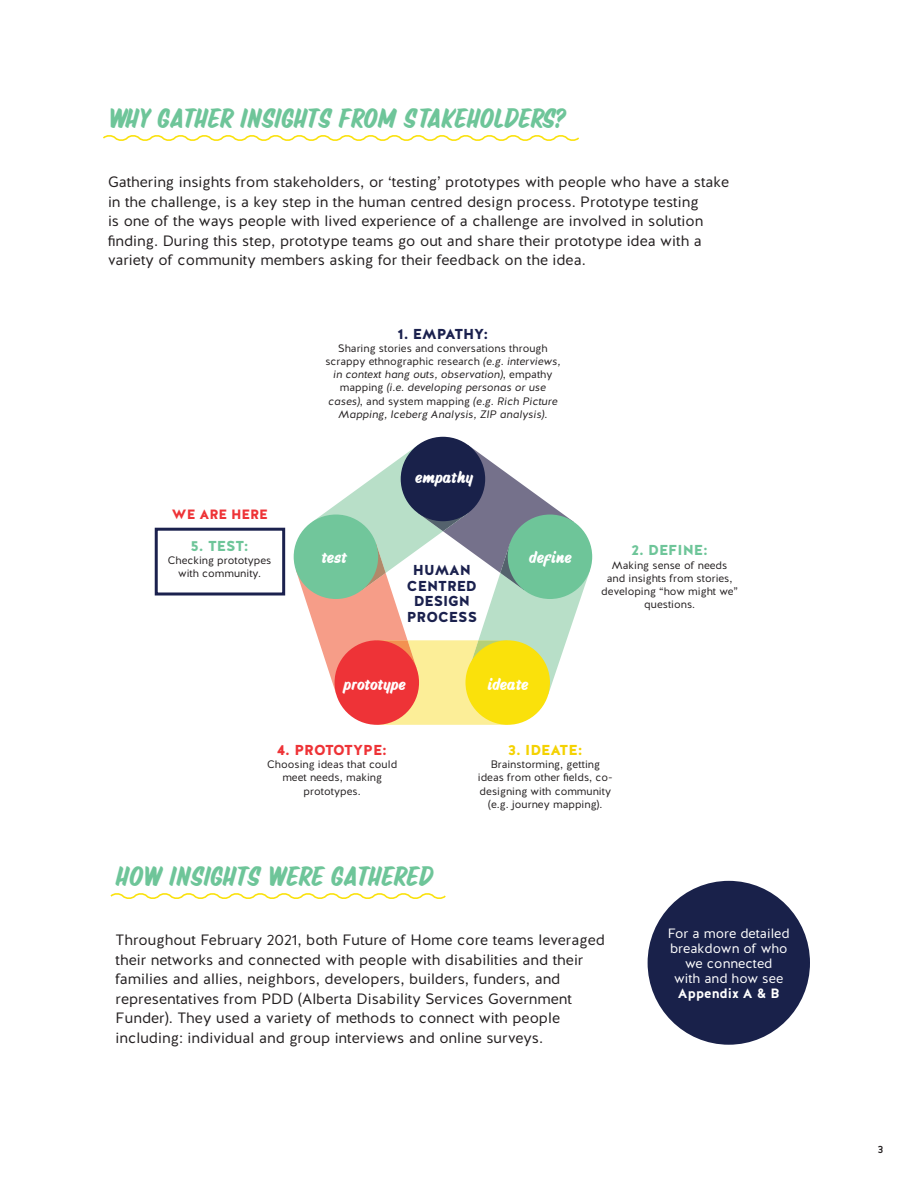
<style>
.page{position:relative;width:918px;height:1188px;background:#fff}
.page>*{position:absolute;margin:0;border:0;box-sizing:border-box;transform-origin:0 0}
.t1{font:27px "Suti";color:#6ec599}
.t2{font:16.8px "Suti";color:#fff}
.t3{font:15px/19.5px "Halis GR";color:#231f20}
.t4{font:900 14.4px/15.6px "Halis GR";color:#1b214e;text-align:center}
.t5{font:900 14.4px "Halis GR";color:#6ec599}
.t6{font:900 14.4px "Halis GR";color:#ee3337}
.t7{font:900 14.4px "Halis GR";color:#f4d202}
.t8{font:13.5px/15px "Halis GR";color:#fff;text-align:center}
.t9{font:900 13.5px "Halis GR";letter-spacing:-.005em;color:#ee3337}
.t10{font:10.8px/13.2px "Halis GR";color:#231f20;text-align:center}
.t11{font:italic 10.8px/13.2px "Halis GR";color:#231f20;text-align:center}
.t12{font:500 10.5px "Halis GR";color:#231f20}
.s1{font-style:normal}
.s2{font-weight:700}
</style>
<div class="page">
<svg style="left:103px;top:135px;width:476px;height:6px"></svg>
<svg style="left:296px;top:445px;width:294px;height:280px"></svg>
<div style="left:401px;top:437px;width:84px;height:84px;background:#19214a;border-radius:50%"></div>
<div style="left:508px;top:515px;width:84px;height:84px;background:#6ec599;border-radius:50%"></div>
<div style="left:465px;top:640px;width:85px;height:85px;background:#fae10b;border-radius:50%"></div>
<div style="left:335px;top:640px;width:84px;height:85px;background:#ee3337;border-radius:50%"></div>
<div style="left:294px;top:515px;width:84px;height:84px;background:#71c69b;border-radius:50%"></div>
<div style="left:155px;top:528px;width:130px;height:68px;border:3px solid #1b214e"></div>
<svg style="left:110px;top:893px;width:336px;height:6px"></svg>
<div style="left:648px;top:881px;width:162px;height:164px;background:#19214a;border-radius:50%"></div>
<p class="t1" style="left:108px;top:96px;width:460px">WHY GATHER INSIGHTS FROM STAKEHOLDERS?</p>
<p class="t3" style="left:108px;top:173px;width:623px">Gathering insights from stakeholders, or ‘testing’ prototypes with people who have a stake in the challenge, is a key step in the human centred design process. Prototype testing<br>is one of the ways people with lived experience of a challenge are involved in solution finding. During this step, prototype teams go out and share their prototype idea with a variety of community members asking for their feedback on the idea.</p>
<p class="t4" style="left:398px;top:326px;width:92px">1. EMPATHY:</p>
<p class="t11" style="left:325px;top:342px;width:237px"><span class="s1">Sharing stories and conversations through scrappy ethnographic research</span> (e.g. interviews, in context hang outs, observation)<span class="s1">, empathy mapping</span> (i.e. developing personas or use cases)<span class="s1">, and system mapping</span> (e.g. Rich Picture Mapping, Iceberg Analysis, ZIP analysis)<span class="s1">.</span></p>
<p class="t9" style="left:172px;top:506px;width:97px">WE ARE HERE</p>
<p class="t2" style="left:415px;top:463px;width:60px">empathy</p>
<p class="t5" style="left:191px;top:536px;width:60px">5. TEST:</p>
<p class="t10" style="left:168px;top:554px;width:105px">Checking prototypes with community.</p>
<p class="t4" style="left:407px;top:562px;width:71px">HUMAN<br>CENTRED<br>DESIGN</p>
<p class="t4" style="left:407px;top:609px;width:72px">PROCESS</p>
<p class="t2" style="left:322px;top:542px;width:27px">test</p>
<p class="t2" style="left:529px;top:542px;width:44px">define</p>
<p class="t2" style="left:343px;top:669px;width:64px">prototype</p>
<p class="t2" style="left:487px;top:669px;width:42px">ideate</p>
<p class="t5" style="left:631px;top:541px;width:78px">2. DEFINE:</p>
<p class="t10" style="left:601px;top:558px;width:138px">Making sense of needs<br>and insights from stories, developing “how might we” questions.</p>
<p class="t6" style="left:277px;top:741px;width:111px">4. PROTOTYPE:</p>
<p class="t10" style="left:267px;top:758px;width:132px">Choosing ideas that could meet needs, making prototypes.</p>
<p class="t1" style="left:116px;top:854px;width:319px">HOW INSIGHTS WERE GATHERED</p>
<p class="t7" style="left:508px;top:741px;width:76px">3. IDEATE:</p>
<p class="t10" style="left:478px;top:758px;width:136px">Brainstorming, getting ideas from other fields, co&shy;designing with community (e.g. journey mapping).</p>
<p class="t3" style="left:116px;top:931px;width:491px">Throughout February 2021, both Future of Home core teams leveraged their networks and connected with people with disabilities and their families and allies, neighbors, developers, builders, funders, and representatives from PDD (Alberta Disability Services Government Funder). They used a variety of methods to connect with people including: individual and group interviews and online surveys.</p>
<p class="t8" style="left:668px;top:926px;width:123px">For a more detailed breakdown of who we connected<br>with and how see<br><span class="s2">Appendix A &amp; B</span></p>
<p class="t12" style="left:878px;top:1143px;width:7px">3</p>
</div>
